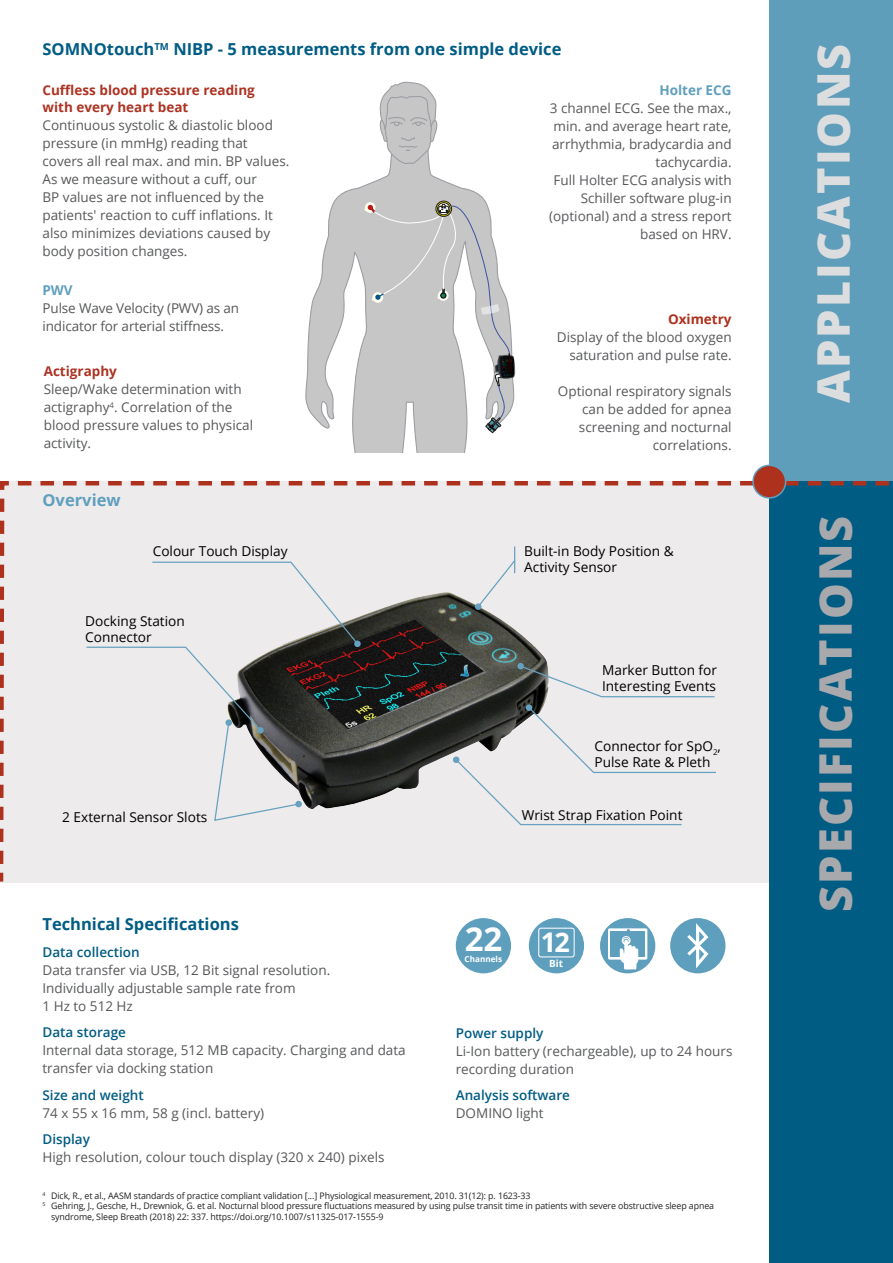
<style>
.page{position:relative;width:893px;height:1263px;background:#fff}
.page>*{position:absolute;margin:0;border:0;box-sizing:border-box;transform-origin:0 0}
.t1{font:800 45px "Open Sans";letter-spacing:.05em;color:#a8a9ad}
.t2{font:800 45px "Open Sans";letter-spacing:.05em;color:#dcdddf}
.Titel_Gerät_vertikal{font:700 33px "Open Sans";color:#fff}
.Titel_Gerät_vertikal-2{font:700 27px "Open Sans";color:#fff}
.Fließtext_1{font:700 16.5px "Open Sans";color:#015c84}
.t3{font:700 16.5px "Open Sans";color:#5f9fbe}
.t4{font:13.65px/16.4px "Open Sans";color:#000}
.Fließtext_1-2{font:13.5px/18px "Open Sans";color:#57585a}
.TS_Überschrift{font:600 13.5px "Open Sans";color:#015c84}
.Fließtext_1-3{font:700 13.5px "Open Sans";color:#ac3323}
.Fließtext_1-4{font:700 13.5px "Open Sans";color:#5f9fbe}
.Fließtext_1-5{font:700 13.5px "Open Sans";color:#ae311d}
.t5{font:700 9.9px "Open Sans";color:#fff}
.t6{font:9px/10.8px "Open Sans";letter-spacing:-.01em;color:#231f20}
.t7{font:700 8.25px "Open Sans";color:#fff}
.s1{font-weight:700;color:#5f9fbe}
</style>
<div class="page">
<div style="left:770px;top:0;width:123px;height:484px;background:#5f9eba"></div>
<div style="left:770px;top:481px;width:123px;height:782px;background:#015c84"></div>
<svg style="left:305px;top:165px;width:210px;height:288px"></svg>
<svg style="left:379px;top:81px;width:59px;height:84px"></svg>
<svg style="left:485px;top:373px;width:25px;height:60px"></svg>
<div style="left:436px;top:201px;width:16px;height:16px;border:1px solid #1d1d1b;border-radius:50%"></div>
<svg style="left:364px;top:202px;width:146px;height:154px"></svg>
<img style="left:491px;top:352px;width:25px;height:29px">
<svg style="left:0;top:481px;width:889px;height:403px"></svg>
<img style="left:361px;top:585px;width:192px;height:227px">
<svg style="left:475px;top:546px;width:41px;height:64px;background:#e5e6e9"></svg>
<svg style="left:85px;top:561px;width:276px;height:261px;background:#bebdbd"></svg>
<svg style="left:517px;top:662px;width:199px;height:36px;background:#cdcecf"></svg>
<svg style="left:453px;top:704px;width:264px;height:122px;background:#d8d7d9"></svg>
<div style="left:753px;top:465px;width:33px;height:33px;background:#ae311d;border-radius:50%"></div>
<div style="left:752px;top:465px;width:34px;height:34px;border:2px solid #5f9fbe;border-radius:50%"></div>
<div style="left:671px;top:919px;width:54px;height:54px;background:#5f9fbe;border-radius:50%"></div>
<div style="left:670px;top:918px;width:55px;height:55px;border:2px solid #5f9eba;border-radius:50%"></div>
<svg style="left:687px;top:923px;width:21px;height:45px"></svg>
<div style="left:601px;top:919px;width:54px;height:54px;background:#5f9fbe;border-radius:50%"></div>
<div style="left:600px;top:918px;width:55px;height:55px;border:2px solid #5f9eba;border-radius:50%"></div>
<div style="left:608px;top:928px;width:39px;height:31px;background:#fff;border-radius:2px"></div>
<div style="left:610px;top:931px;width:35px;height:26px;background:#5f9fbe"></div>
<div style="left:611px;top:913px;width:34px;height:34px;background:#fff;opacity:.75"></div>
<svg style="left:620px;top:929px;width:18px;height:40px"></svg>
<div style="left:529px;top:918px;width:55px;height:55px;background:#5f9fbe;border-radius:50%"></div>
<svg style="left:538px;top:928px;width:37px;height:29px"></svg>
<div style="left:456px;top:918px;width:55px;height:55px;background:#5f9fbe;border-radius:50%"></div>
<p class="Fließtext_1" style="left:43px;top:38px;width:520px">SOMNOtouch<sup>TM</sup> NIBP - 5 measurements from one simple device</p>
<p class="Fließtext_1-3" style="left:43px;top:81px;width:214px">Cuffless blood pressure reading</p>
<p class="Fließtext_1-3" style="left:43px;top:97px;width:147px">with every heart beat</p>
<p class="Fließtext_1-2" style="left:43px;top:116px;width:248px">Continuous systolic &amp; diastolic blood pressure (in mmHg) reading that covers all real max. and min. BP values.<br>As we measure without a cuff, our<br>BP values are not influenced by the patients' reaction to cuff inflations. It also minimizes deviations caused by body position changes.</p>
<p class="Fließtext_1-2" style="left:43px;top:281px;width:198px"><span class="s1">PWV<br></span>Pulse Wave Velocity (PWV) as an indicator for arterial stiffness.</p>
<p class="Fließtext_1-3" style="left:44px;top:362px;width:75px">Actigraphy</p>
<p class="Fließtext_1-2" style="left:44px;top:380px;width:211px">Sleep/Wake determination with actigraphy<sup>4</sup>. Correlation of the blood pressure values to physical activity.</p>
<p class="t3" style="left:43px;top:489px;width:80px">Overview</p>
<p class="t4" style="left:153px;top:542px;width:136px">Colour Touch Display</p>
<p class="t4" style="left:85px;top:612px;width:101px">Docking Station<br>Connector</p>
<p class="t4" style="left:62px;top:808px;width:147px">2 External Sensor Slots</p>
<p class="Fließtext_1" style="left:43px;top:913px;width:198px">Technical Specifications</p>
<p class="TS_Überschrift" style="left:43px;top:943px;width:99px">Data collection</p>
<p class="Fließtext_1-2" style="left:43px;top:961px;width:289px">Data transfer via USB, 12 Bit signal resolution.<br>Individually adjustable sample rate from<br>1 Hz to 512 Hz</p>
<p class="TS_Überschrift" style="left:43px;top:1023px;width:85px">Data storage</p>
<p class="Fließtext_1-2" style="left:43px;top:1041px;width:365px">Internal data storage, 512 MB capacity. Charging and data transfer via docking station</p>
<p class="TS_Überschrift" style="left:43px;top:1086px;width:103px">Size and weight</p>
<p class="Fließtext_1-2" style="left:43px;top:1104px;width:223px">74 x 55 x 16 mm, 58 g (incl. battery)</p>
<p class="TS_Überschrift" style="left:43px;top:1130px;width:49px">Display</p>
<p class="Fließtext_1-2" style="left:43px;top:1148px;width:344px">High resolution, colour touch display (320 x 240) pixels</p>
<p class="Fließtext_1-4" style="left:659px;top:81px;width:74px">Holter ECG</p>
<p class="Fließtext_1-2" style="left:550px;top:99px;width:183px;text-align:right">3 channel ECG. See the max., min. and average heart rate, arrhythmia, bradycardia and tachycardia.</p>
<p class="Fließtext_1-2" style="left:549px;top:171px;width:184px;text-align:right">Full Holter ECG analysis with<br>Schiller software plug-in (optional) and a stress report based on HRV.</p>
<p class="Fließtext_1-5" style="left:668px;top:309px;width:65px">Oximetry</p>
<p class="Fließtext_1-2" style="left:557px;top:327px;width:176px;text-align:right">Display of the blood oxygen saturation and pulse rate.</p>
<p class="Fließtext_1-2" style="left:558px;top:381px;width:175px;text-align:right">Optional respiratory signals can be added for apnea screening and nocturnal correlations.</p>
<p class="t4" style="left:524px;top:542px;width:151px">Built-in Body Position &amp;<br>Activity Sensor</p>
<p class="t4" style="left:602px;top:661px;width:116px">Marker Button for<br>Interesting Events</p>
<p class="t4" style="left:595px;top:737px;width:128px">Connector for SpO<sub>2</sub>,<br>Pulse Rate &amp; Pleth</p>
<p class="t4" style="left:522px;top:807px;width:162px">Wrist Strap Fixation Point</p>
<p class="Titel_Gerät_vertikal" style="left:465px;top:916px;width:39px">22</p>
<p class="t7" style="left:465px;top:953px;width:39px">Channels</p>
<p class="Titel_Gerät_vertikal-2" style="left:541px;top:923px;width:31px">12</p>
<p class="t5" style="left:549px;top:956px;width:15px">Bit</p>
<p class="TS_Überschrift" style="left:456px;top:1023px;width:89px">Power supply</p>
<p class="Fließtext_1-2" style="left:456px;top:1041px;width:278px">Li-Ion battery (rechargeable), up to 24 hours recording duration</p>
<p class="TS_Überschrift" style="left:456px;top:1086px;width:116px">Analysis software</p>
<p class="Fließtext_1-2" style="left:456px;top:1104px;width:89px">DOMINO light</p>
<p class="t6" style="left:43px;top:1190px;width:489px"><sup>4</sup> Dick, R., et al., AASM standards of practice compliant validation [...] Physiological measurement, 2010. 31(12): p. 1623-33</p>
<p class="t6" style="left:51px;top:1200px;width:664px;text-indent:-9px"><sup>5</sup> Gehring, J., Gesche, H., Drewniok, G. et al. Nocturnal blood pressure fluctuations measured by using pulse transit time in patients with severe obstructive sleep apnea syndrome, Sleep Breath (2018) 22: 337. https://doi.org/10.1007/s11325-017-1555-9</p>
<p class="t2" style="left:799px;top:403px;width:361px;rotate:-90deg">APPLICATIONS</p>
<p class="t1" style="left:801px;top:912px;width:398px;rotate:-90deg">SPECIFICATIONS</p>
</div>
